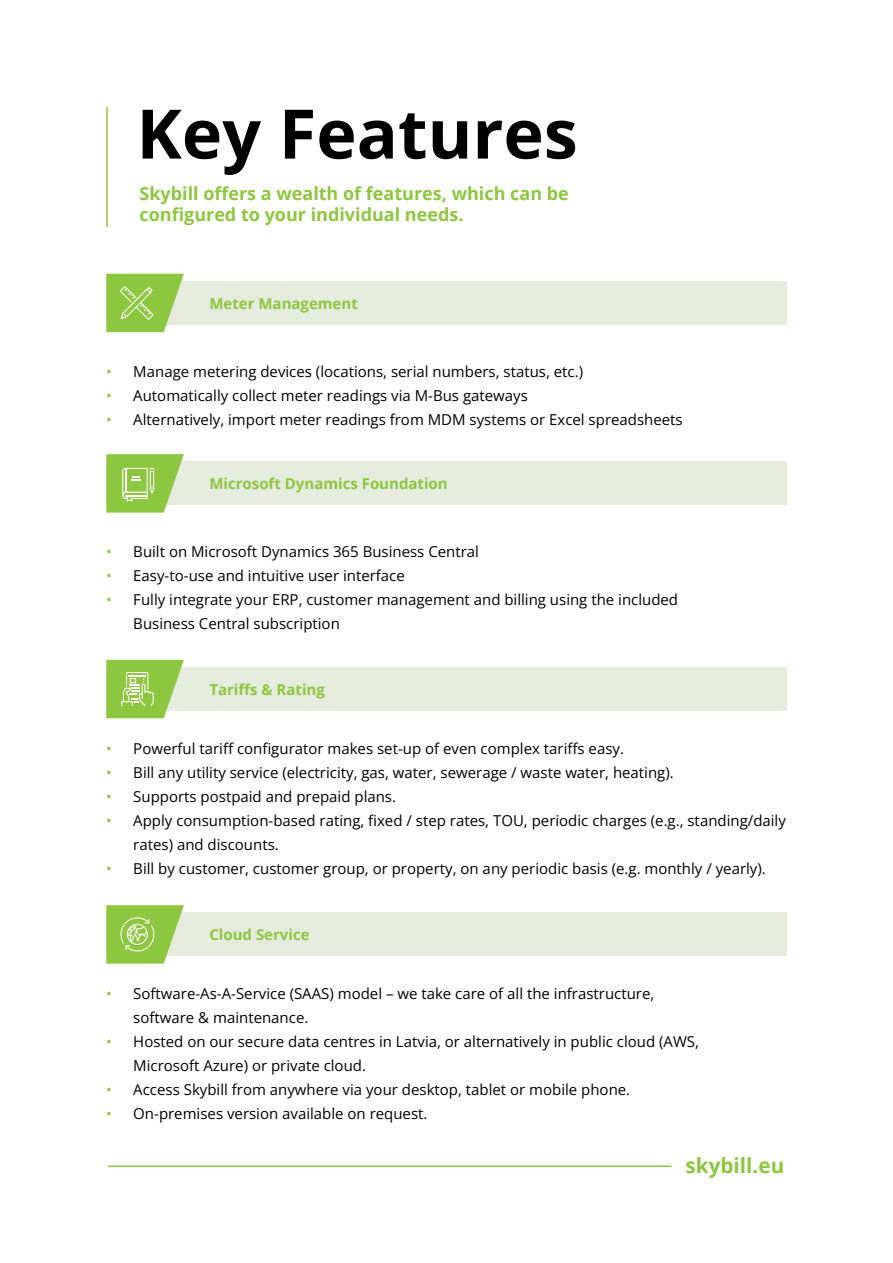
<style>
.page{position:relative;width:893px;height:1263px;background:#fff}
.page>*{position:absolute;margin:0;border:0;box-sizing:border-box;transform-origin:0 0}
.t1{font:700 68.25px "Open Sans";color:#000}
.t2{font:700 20.7px "Open Sans";color:#8dc63f}
.t3{font:700 18px/21.6px "Open Sans";color:#8dc63f}
.t4{font:15px/24px "Open Sans";color:#000}
.t5{font:700 15px "Open Sans";color:#8dc63f}
.s1{color:#8dc63f}
</style>
<div class="page">
<hr style="left:106px;top:107px;width:2px;height:120px;background:#8dc63f">
<div style="left:106px;top:281px;width:681px;height:44px;background:#e5ecdd"></div>
<div style="left:106px;top:462px;width:681px;height:43px;background:#e5ecdd"></div>
<svg style="left:106px;top:274px;width:78px;height:58px;background:#9ece5d"></svg>
<svg style="left:106px;top:454px;width:78px;height:59px;background:#a2d064"></svg>
<hr style="left:108px;top:1165px;width:563px;height:2px;background:#8dc63f">
<div style="left:106px;top:667px;width:681px;height:44px;background:#e5ecdd"></div>
<div style="left:106px;top:913px;width:681px;height:43px;background:#e5ecdd"></div>
<svg style="left:106px;top:660px;width:78px;height:58px;background:#a2cf63"></svg>
<svg style="left:106px;top:905px;width:78px;height:59px;background:#a1cf62"></svg>
<h1 class="t1" style="left:136px;top:86px;width:443px">Key Features</h1>
<p class="t3" style="left:139px;top:182px;width:431px">Skybill offers a wealth of features, which can be configured to your individual needs.</p>
<p class="t5" style="left:209px;top:293px;width:150px">Meter Management</p>
<p class="t4" style="left:106px;top:359px;width:478px"><span class="s1">•</span> Manage metering devices (locations, serial numbers, status, etc.)</p>
<p class="t4" style="left:106px;top:383px;width:423px"><span class="s1">•</span> Automatically collect meter readings via M-Bus gateways</p>
<p class="t4" style="left:106px;top:407px;width:578px"><span class="s1">•</span> Alternatively, import meter readings from MDM systems or Excel spreadsheets</p>
<p class="t5" style="left:209px;top:473px;width:240px">Microsoft Dynamics Foundation</p>
<p class="t4" style="left:106px;top:539px;width:374px"><span class="s1">•</span> Built on Microsoft Dynamics 365 Business Central</p>
<p class="t4" style="left:106px;top:563px;width:300px"><span class="s1">•</span> Easy-to-use and intuitive user interface</p>
<p class="t4" style="left:133px;top:587px;width:546px;text-indent:-27px"><span class="s1">•</span> Fully integrate your ERP, customer management and billing using the included<br>Business Central subscription</p>
<p class="t5" style="left:209px;top:679px;width:117px">Tariffs &amp; Rating</p>
<p class="t4" style="left:106px;top:736px;width:519px"><span class="s1">•</span> Powerful tariff configurator makes set-up of even complex tariffs easy.</p>
<p class="t4" style="left:106px;top:760px;width:569px"><span class="s1">•</span> Bill any utility service (electricity, gas, water, sewerage / waste water, heating).</p>
<p class="t4" style="left:106px;top:784px;width:291px"><span class="s1">•</span> Supports postpaid and prepaid plans.</p>
<p class="t4" style="left:133px;top:808px;width:654px;text-indent:-27px"><span class="s1">•</span> Apply consumption-based rating, fixed / step rates, TOU, periodic charges (e.g., standing/daily rates) and discounts.</p>
<p class="t4" style="left:106px;top:856px;width:661px"><span class="s1">•</span> Bill by customer, customer group, or property, on any periodic basis (e.g. monthly / yearly).</p>
<p class="t5" style="left:209px;top:924px;width:102px">Cloud Service</p>
<p class="t4" style="left:133px;top:981px;width:523px;text-indent:-27px"><span class="s1">•</span> Software-As-A-Service (SAAS) model – we take care of all the infrastructure, software &amp; maintenance.</p>
<p class="t4" style="left:133px;top:1029px;width:567px;text-indent:-27px"><span class="s1">•</span> Hosted on our secure data centres in Latvia, or alternatively in public cloud (AWS,<br>Microsoft Azure) or private cloud.</p>
<p class="t4" style="left:106px;top:1077px;width:525px"><span class="s1">•</span> Access Skybill from anywhere via your desktop, tablet or mobile phone.</p>
<p class="t4" style="left:106px;top:1101px;width:323px"><span class="s1">•</span> On-premises version available on request.</p>
<h2 class="t2" style="left:686px;top:1150px;width:100px">skybill.eu</h2>
</div>
